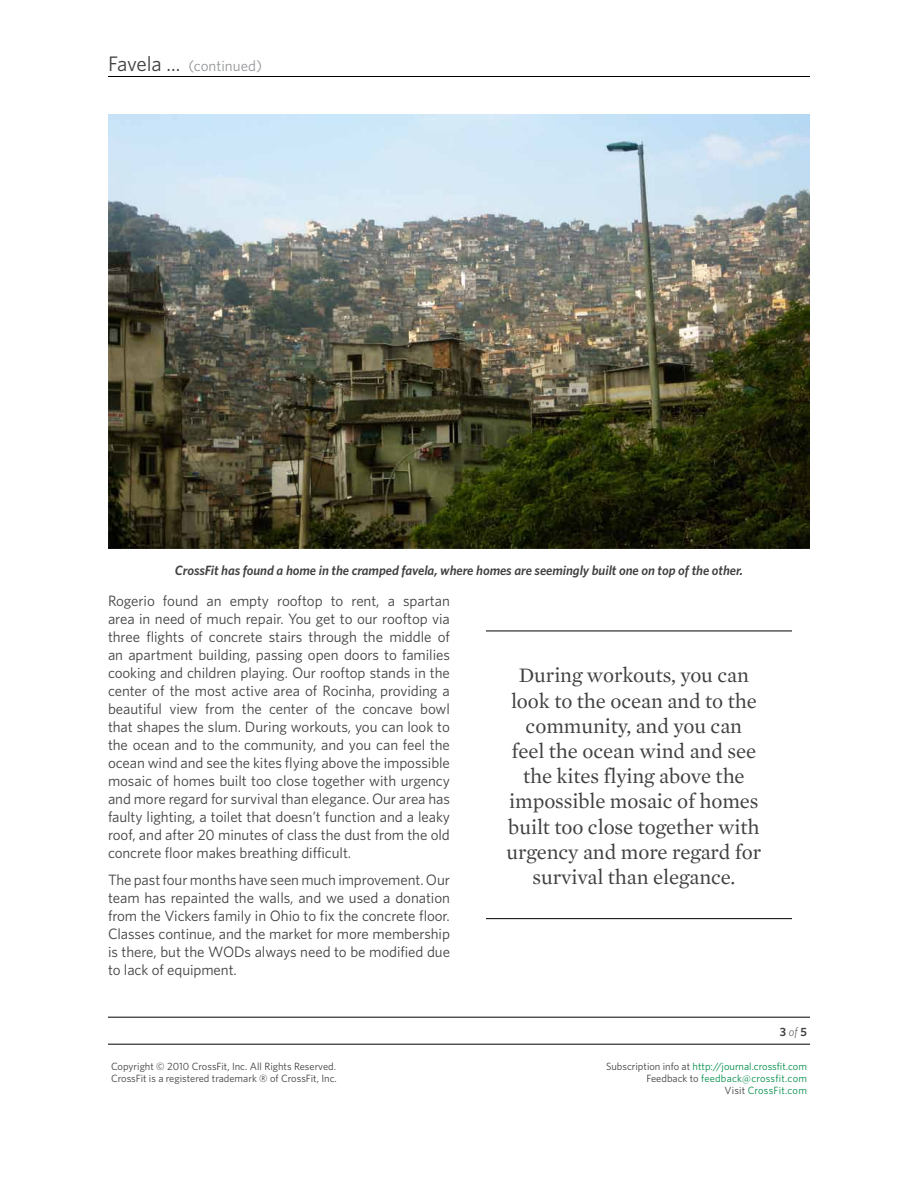
<style>
.page{position:relative;width:918px;height:1188px;background:#fff}
.page>*{position:absolute;margin:0;border:0;box-sizing:border-box;transform-origin:0 0}
.t1{font:21px/25.2px "Mercury Text G1 Roman";letter-spacing:-.005em;color:#414042;text-align:center}
.t2{font:15px/18px "Whitney HTF";letter-spacing:-.005em;color:#414042;text-align:justify}
.t3{font:15px "Whitney HTF";letter-spacing:.005em;color:#939598}
.t4{font:italic 600 13.5px "Whitney HTF";letter-spacing:-.005em;color:#414042}
.t5{font:600 12px "Whitney HTF";color:#414042}
.t6{font:10.5px/12px "Whitney HTF";color:#008d49;text-align:right}
.t7{font:10.5px/12px "Whitney HTF";color:#414042}
.s1{font-size:21px;color:#414042}
.s2{font-weight:300;font-style:italic}
.s3{color:#414042}
</style>
<div class="page">
<hr style="left:108px;top:76px;width:702px;height:1px;background:#000">
<hr style="left:108px;top:1017px;width:702px;height:1px;background:#000">
<hr style="left:108px;top:1044px;width:702px;height:1px;background:#000">
<hr style="left:486px;top:631px;width:306px;height:1px;background:#000">
<hr style="left:486px;top:918px;width:306px;height:1px;background:#000">
<img style="left:108px;top:115px;width:702px;height:434px">
<p class="t3" style="left:108px;top:56px;width:156px"><span class="s1">Favela ...</span> (continued)</p>
<p class="t4" style="left:175px;top:562px;width:570px">CrossFit has found a home in the cramped favela, where homes are seemingly built one on top of the other.</p>
<p class="t2" style="left:108px;top:592px;width:344px">Rogerio found an empty rooftop to rent, a spartan area in need of much repair. You get to our rooftop via three flights of concrete stairs through the middle of an apartment building, passing open doors to families cooking and children playing. Our rooftop stands in the center of the most active area of Rocinha, providing a beautiful view from the center of the concave bowl that shapes the slum. During workouts, you can look to the ocean and to the community, and you can feel the ocean wind and see the kites flying above the impossible mosaic of homes built too close together with urgency and more regard for survival than elegance. Our area has faulty lighting, a toilet that doesn’t function and a leaky roof, and after 20 minutes of class the dust from the old concrete floor makes breathing difficult.</p>
<p class="t2" style="left:108px;top:871px;width:344px">The past four months have seen much improvement. Our team has repainted the walls, and we used a donation from the Vickers family in Ohio to fix the concrete floor.<br>Classes continue, and the market for more membership is there, but the WODs always need to be modified due to lack of equipment.</p>
<h1 class="t1" style="left:507px;top:663px;width:256px">During workouts, you can look to the ocean and to the community, and you can feel the ocean wind and see the kites flying above the impossible mosaic of homes built too close together with urgency and more regard for survival than elegance.</h1>
<p class="t5" style="left:780px;top:1024px;width:29px">3<span class="s2">of</span>5</p>
<p class="t7" style="left:111px;top:1060px;width:227px">Copyright © 2010 CrossFit, Inc. All Rights Reserved.<br>CrossFit is a registered trademark ‰ of CrossFit, Inc.</p>
<p class="t6" style="left:606px;top:1060px;width:202px"><span class="s3">Subscription info at</span> http://journal.crossfit.com<br><span class="s3">Feedback to</span> feedback@crossfit.com<br><span class="s3">Visit</span> CrossFit.com</p>
</div>
